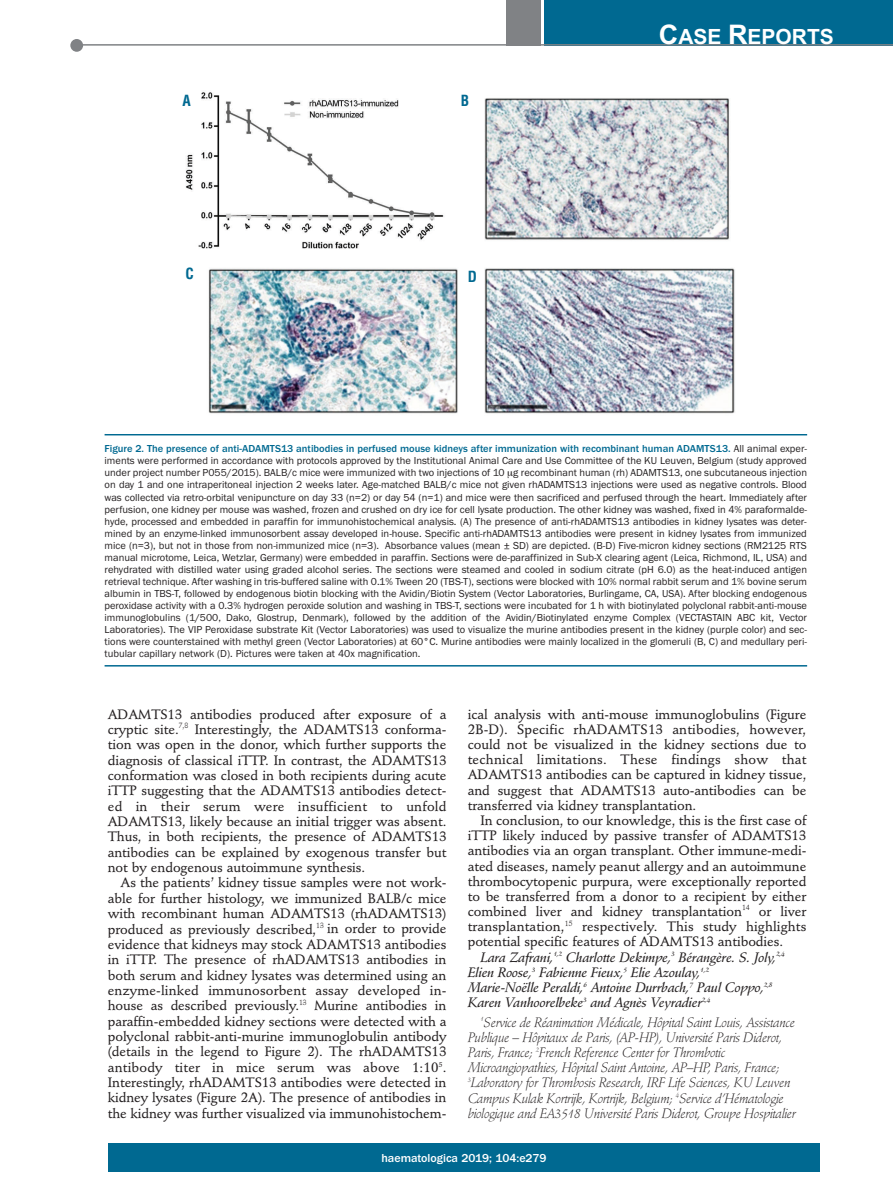
<style>
.page{position:relative;width:893px;height:1191px;background:#fff}
.page>*{position:absolute;margin:0;border:0;box-sizing:border-box;transform-origin:0 0}
.t1{font:700 21px "Arial";color:#fff}
.t2{font:700 condensed 15px "Helvetica";color:#006991}
.t3{font:500 13.5px/15.3px "Stempel Schneidler";letter-spacing:-.005em;color:#231f20;text-align:justify}
.t4{font:italic 300 13.5px/15.1px "Stempel Schneidler";letter-spacing:-.02em;color:#231f20}
.t5{font:italic 13.5px/15.1px "Stempel Schneidler Med";letter-spacing:-.02em;color:#231f20}
.t6{font:500 12px "Franklin Gothic";color:#fff}
.t7{font:10.5px/12px "Franklin Gothic";color:#231f20;text-align:justify}
.s1{font-size:27px}
.s2{font-weight:500;color:#006991}
</style>
<div class="page">
<div style="left:107px;top:1143px;width:713px;height:28px;background:#006991"></div>
<div style="left:544px;top:0;width:349px;height:45px;background:#006991"></div>
<div style="left:506px;top:0;width:34px;height:45px;background:#808285"></div>
<div style="left:70px;top:39px;width:13px;height:13px;background:#808285;border-radius:50%"></div>
<hr style="left:78px;top:44px;width:815px;height:2px;background:#808285">
<hr style="left:105px;top:434px;width:702px;height:1px;background:#006991">
<hr style="left:105px;top:665px;width:702px;height:1px;background:#006991">
<img style="left:186px;top:92px;width:549px;height:322px">
<h2 class="t2" style="left:182px;top:92px;width:10px">A</h2>
<h2 class="t2" style="left:461px;top:92px;width:10px">B</h2>
<h2 class="t2" style="left:185px;top:265px;width:10px">C</h2>
<h2 class="t2" style="left:468px;top:268px;width:11px">D</h2>
<h1 class="t1" style="left:659px;top:25px;width:176px"><span class="s1">C</span>ASE <span class="s1">R</span>EPORTS</h1>
<p class="t7" style="left:105px;top:443px;width:704px"><span class="s2">Figure 2. The presence of anti-ADAMTS13 antibodies in perfused mouse kidneys after immunization with recombinant human ADAMTS13.</span> All animal exper&shy;iments were performed in accordance with protocols approved by the Institutional Animal Care and Use Committee of the KU Leuven, Belgium (study approved under project number P055/2015). BALB/c mice were immunized with two injections of 10 g recombinant human (rh) ADAMTS13, one subcutaneous injection on day 1 and one intraperitoneal injection 2 weeks later. Age-matched BALB/c mice not given rhADAMTS13 injections were used as negative controls. Blood was collected via retro-orbital venipuncture on day 33 (n=2) or day 54 (n=1) and mice were then sacrificed and perfused through the heart. Immediately after perfusion, one kidney per mouse was washed, frozen and crushed on dry ice for cell lysate production. The other kidney was washed, fixed in 4% paraformalde&shy;hyde, processed and embedded in paraffin for immunohistochemical analysis. (A) The presence of anti-rhADAMTS13 antibodies in kidney lysates was deter&shy;mined by an enzyme-linked immunosorbent assay developed in-house. Specific anti-rhADAMTS13 antibodies were present in kidney lysates from immunized mice (n=3), but not in those from non-immunized mice (n=3). Absorbance values (mean ± SD) are depicted. (B-D) Five-micron kidney sections (RM2125 RTS manual microtome, Leica, Wetzlar, Germany) were embedded in paraffin. Sections were de-paraffinized in Sub-X clearing agent (Leica, Richmond, IL, USA) and rehydrated with distilled water using graded alcohol series. The sections were steamed and cooled in sodium citrate (pH 6.0) as the heat-induced antigen retrieval technique. After washing in tris-buffered saline with 0.1% Tween 20 (TBS-T), sections were blocked with 10% normal rabbit serum and 1% bovine serum albumin in TBS-T, followed by endogenous biotin blocking with the Avidin/Biotin System (Vector Laboratories, Burlingame, CA, USA). After blocking endogenous peroxidase activity with a 0.3% hydrogen peroxide solution and washing in TBS-T, sections were incubated for 1 h with biotinylated polyclonal rabbit-anti-mouse immunoglobulins (1/500, Dako, Glostrup, Denmark), followed by the addition of the Avidin/Biotinylated enzyme Complex (VECTASTAIN ABC kit, Vector Laboratories). The VIP Peroxidase substrate Kit (Vector Laboratories) was used to visualize the murine antibodies present in the kidney (purple color) and sec&shy;tions were counterstained with methyl green (Vector Laboratories) at 60°C. Murine antibodies were mainly localized in the glomeruli (B, C) and medullary peri&shy;tubular capillary network (D). Pictures were taken at 40x magnification.</p>
<p class="t3" style="left:108px;top:707px;width:340px">ADAMTS13 antibodies produced after exposure of a cryptic site.<sup>7,8</sup> Interestingly, the ADAMTS13 conforma&shy;tion was open in the donor, which further supports the diagnosis of classical iTTP. In contrast, the ADAMTS13 conformation was closed in both recipients during acute iTTP suggesting that the ADAMTS13 antibodies detect&shy;ed in their serum were insufficient to unfold ADAMTS13, likely because an initial trigger was absent.<br>Thus, in both recipients, the presence of ADAMTS13 antibodies can be explained by exogenous transfer but not by endogenous autoimmune synthesis.</p>
<p class="t3" style="left:108px;top:876px;width:340px;text-indent:13px">As the patients’ kidney tissue samples were not work&shy;able for further histology, we immunized BALB/c mice with recombinant human ADAMTS13 (rhADAMTS13) produced as previously described,<sup>13</sup> in order to provide evidence that kidneys may stock ADAMTS13 antibodies in iTTP. The presence of rhADAMTS13 antibodies in both serum and kidney lysates was determined using an enzyme-linked immunosorbent assay developed in&shy;house as described previously.<sup>13</sup> Murine antibodies in paraffin-embedded kidney sections were detected with a polyclonal rabbit-anti-murine immunoglobulin antibody (details in the legend to Figure 2). The rhADAMTS13 antibody titer in mice serum was above 1:10<sup>5</sup>.<br>Interestingly, rhADAMTS13 antibodies were detected in kidney lysates (Figure 2A). The presence of antibodies in the kidney was further visualized via immunohistochem-</p>
<p class="t3" style="left:468px;top:707px;width:340px">ical analysis with anti-mouse immunoglobulins (Figure 2B-D). Specific rhADAMTS13 antibodies, however, could not be visualized in the kidney sections due to technical limitations. These findings show that ADAMTS13 antibodies can be captured in kidney tissue, and suggest that ADAMTS13 auto-antibodies can be transferred via kidney transplantation.</p>
<p class="t3" style="left:468px;top:814px;width:340px;text-indent:13px">In conclusion, to our knowledge, this is the first case of iTTP likely induced by passive transfer of ADAMTS13 antibodies via an organ transplant. Other immune-medi&shy;ated diseases, namely peanut allergy and an autoimmune thrombocytopenic purpura, were exceptionally reported to be transferred from a donor to a recipient by either combined liver and kidney transplantation<sup>14</sup> or liver transplantation,<sup>15</sup> respectively. This study highlights potential specific features of ADAMTS13 antibodies.</p>
<p class="t5" style="left:468px;top:950px;width:319px;text-indent:13px">Lara Zafrani,<sup>1,2</sup> Charlotte Dekimpe,<sup>3</sup> Bérangère. S. Joly,<sup>2,4<br></sup>Elien Roose,<sup>3</sup> Fabienne Fieux,<sup>5</sup> Elie Azoulay,<sup>1,2<br></sup>Marie-Noëlle Peraldi,<sup>6</sup> Antoine Durrbach,<sup>7</sup> Paul Coppo,<sup>2,8<br></sup>Karen Vanhoorelbeke<sup>3</sup> and Agnès Veyradier<sup>2,4</sup></p>
<p class="t4" style="left:468px;top:1015px;width:329px;text-indent:13px"><sup>1</sup>Service de Réanimation Médicale, Hôpital Saint Louis, Assistance Publique – Hôpitaux de Paris, (AP-HP), Université Paris Diderot, Paris, France; <sup>2</sup>French Reference Center for Thrombotic Microangiopathies, Hôpital Saint Antoine, AP–HP, Paris, France; <sup>3</sup>Laboratory for Thrombosis Research, IRF Life Sciences, KU Leuven Campus Kulak Kortrijk, Kortrijk, Belgium; <sup>4</sup>Service d’Hématologie biologique and EA3518 Université Paris Diderot, Groupe Hospitalier</p>
<p class="t6" style="left:381px;top:1150px;width:166px">haematologica 2019; 104:e279</p>
</div>
